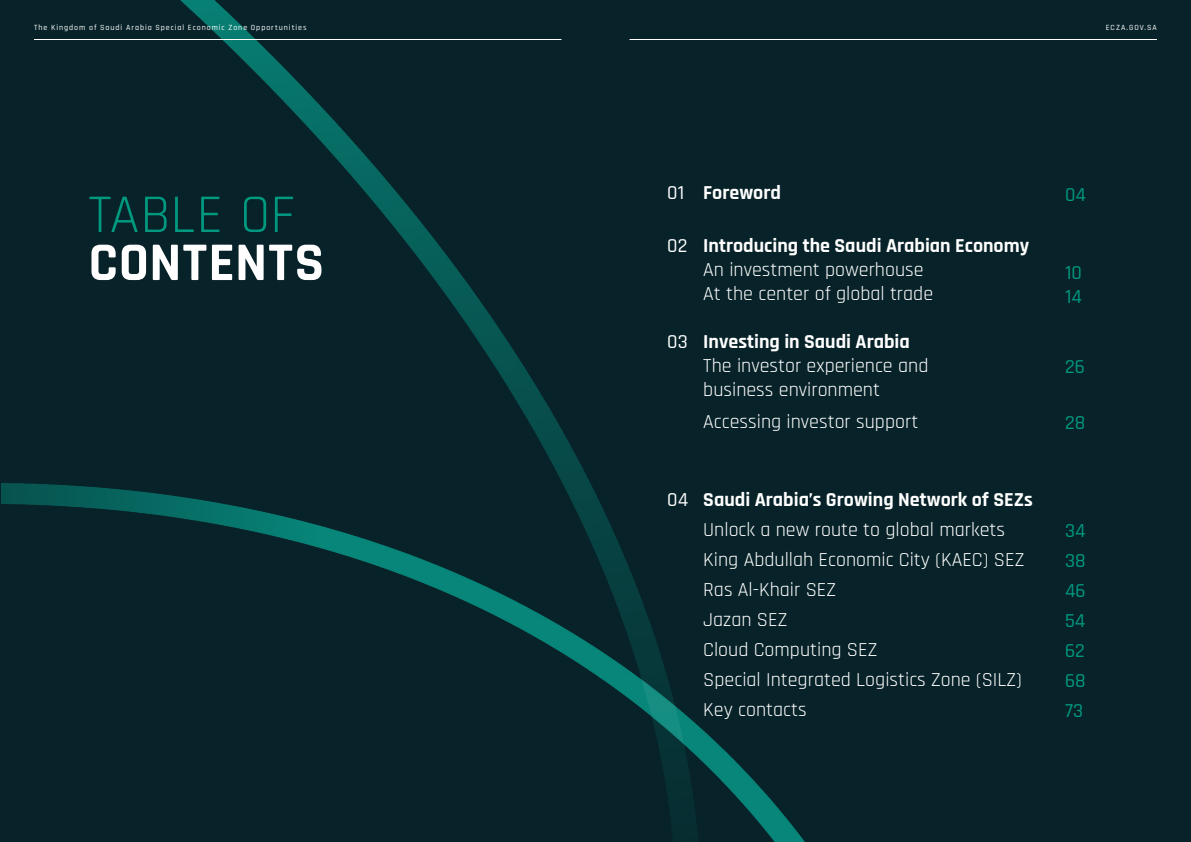
<style>
.page{position:relative;width:1191px;height:842px;background:#072228}
.page>*{position:absolute;margin:0;border:0;box-sizing:border-box;transform-origin:0 0}
.t1{font:700 55px "Rajdhani";letter-spacing:.025em;color:#fff}
.t2{font:55px "Rajdhani";color:#009980}
.t3{font:20px/30px "Rajdhani";color:#fff}
.t4{font:500 20px/30px "Rajdhani";color:#009980}
.t5{font:700 20px "Rajdhani";color:#fff}
.t6{font:500 8px "Rajdhani";letter-spacing:.12em;color:#fff}
.s1{font-weight:500}
.s2{font-weight:700}
</style>
<div class="page">
<img style="left:1px;top:0;width:804px;height:842px">
<hr style="left:34px;top:39px;width:527px;height:1px;background:#fff">
<hr style="left:629px;top:39px;width:528px;height:1px;background:#fff">
<p class="t6" style="left:34px;top:23px;width:274px">The Kingdom of Saudi Arabia Special Economic Zone Opportunities</p>
<p class="t6" style="left:1105px;top:23px;width:53px">ECZA.GOV.SA</p>
<h1 class="t2" style="left:88px;top:183px;width:208px">TABLE OF</h1>
<h1 class="t1" style="left:88px;top:229px;width:237px">CONTENTS</h1>
<p class="t5" style="left:667px;top:181px;width:115px"><span class="s1">01</span> Foreword</p>
<p class="t3" style="left:703px;top:234px;width:327px;line-height:24px;text-indent:-36px"><span class="s1">02</span> <span class="s2">Introducing the Saudi Arabian Economy<br></span>An investment powerhouse<br>At the center of global trade</p>
<p class="t3" style="left:703px;top:330px;width:227px;line-height:24px;text-indent:-36px"><span class="s1">03</span> <span class="s2">Investing in Saudi Arabia<br></span>The investor experience and business environment</p>
<p class="t3" style="left:703px;top:407px;width:216px">Accessing investor support</p>
<p class="t3" style="left:703px;top:485px;width:331px;text-indent:-36px"><span class="s1">04</span> <span class="s2">Saudi Arabia’s Growing Network of SEZs<br></span>Unlock a new route to global markets<br>King Abdullah Economic City (KAEC) SEZ<br>Ras Al-Khair SEZ<br>Jazan SEZ<br>Cloud Computing SEZ<br>Special Integrated Logistics Zone (SILZ)<br>Key contacts</p>
<p class="t4" style="left:1065px;top:180px;width:22px">04</p>
<p class="t4" style="left:1065px;top:261px;width:18px;line-height:24px">10<br>14</p>
<p class="t4" style="left:1065px;top:352px;width:21px">26</p>
<p class="t4" style="left:1065px;top:408px;width:22px">28</p>
<p class="t4" style="left:1065px;top:516px;width:22px;text-align:justify">34<br>38<br>46<br>54<br>62<br>68<br>73</p>
</div>
